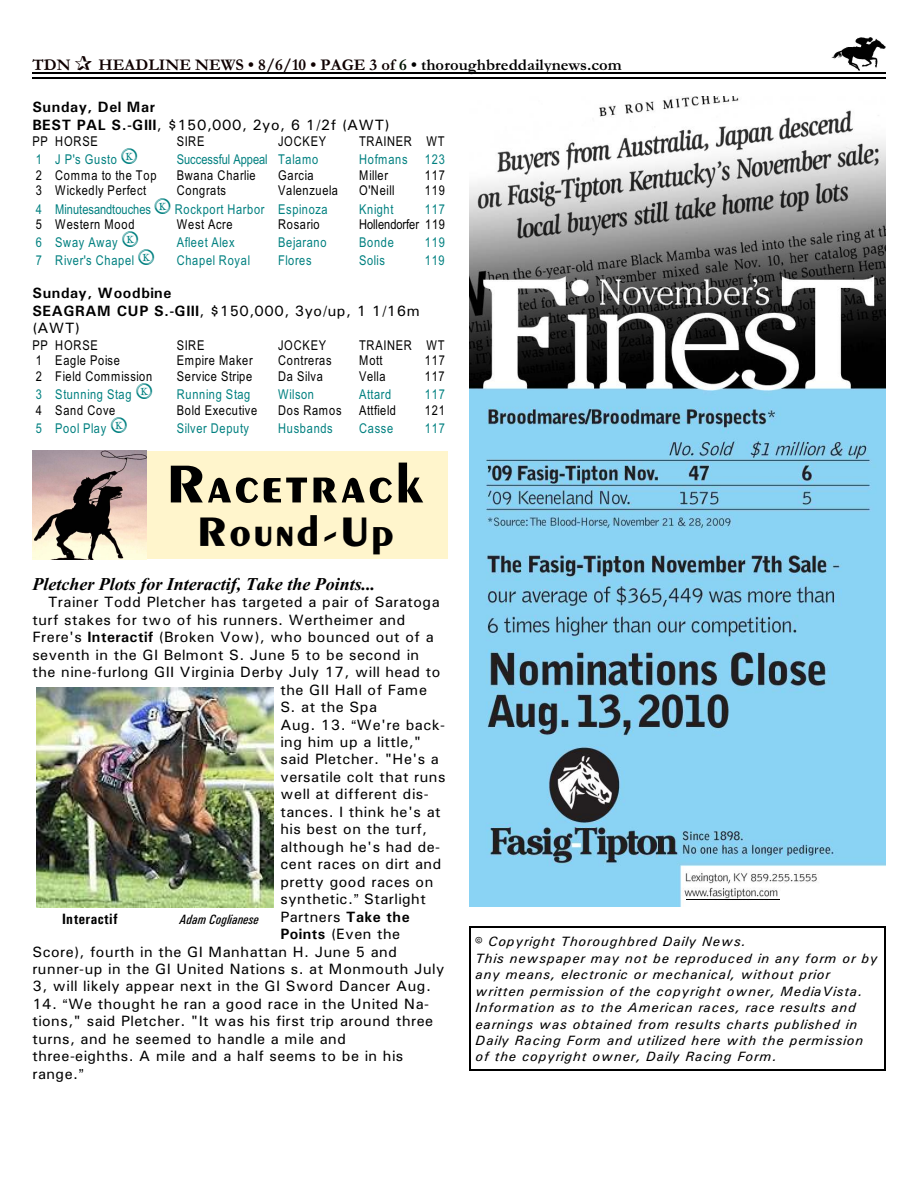
<style>
.page{position:relative;width:918px;height:1188px;background:#fff}
.page>*{position:absolute;margin:0;border:0;box-sizing:border-box;transform-origin:0 0}
.t1{font:700 52.5px "Penoir";letter-spacing:.05em;color:#000}
.t2{font:700 40.5px "Penoir";letter-spacing:.065em;color:#000}
.t3{font:italic 700 18px "Times New Roman";color:#000}
.t4{font:700 16.5px "Garamond";letter-spacing:.005em;color:#0f0000}
.t5{font:15px/17.4px "Univers";letter-spacing:.03em;color:#000}
.t6{font:700 15px/17.4px "Univers";letter-spacing:.04em;color:#000}
.t7{font:700 15px "Univers Condensed";letter-spacing:.02em;color:#000}
.t8{font:italic 13.5px/16.5px "Univers";letter-spacing:.065em;color:#000}
.t9{font:13.5px "Arial Narrow";letter-spacing:.055em;color:#000}
.t10{font:13.5px "Arial Narrow";letter-spacing:.055em;color:#008080}
.t11{font:13.5px "Arial Narrow";letter-spacing:.03em;color:#008080}
.t12{font:13.5px "Arial Narrow";color:#008080}
.t13{font:13.5px "Arial Narrow";letter-spacing:-.005em;color:#000}
.t14{font:italic 13.5px "Univers Condensed";letter-spacing:.005em;color:#000}
.t15{font:13.5px "Arial Narrow";letter-spacing:.025em;color:#000}
.s1{color:#001400}
.s2{color:#000}
.s3{font-weight:400}
.s4{font-family:"Type Keys Pro";font-size:21px}
.s5{font-weight:700}
</style>
<div class="page">
<img style="left:832px;top:38px;width:54px;height:32px">
<hr style="left:32px;top:72px;width:853px;height:1px;background:#000">
<hr style="left:32px;top:77px;width:853px;height:2px;background:#000">
<hr style="left:470px;top:926px;width:1px;height:145px;background:#000">
<hr style="left:884px;top:926px;width:1px;height:145px;background:#000">
<hr style="left:470px;top:926px;width:415px;height:1px;background:#000">
<hr style="left:470px;top:1070px;width:415px;height:1px;background:#000">
<img style="left:470px;top:97px;width:416px;height:810px">
<hr style="left:687px;top:899px;width:93px;height:1px;background:#000">
<img style="left:36px;top:687px;width:238px;height:220px">
<div style="left:32px;top:451px;width:416px;height:108px;background:#fff5cc"></div>
<img style="left:32px;top:451px;width:115px;height:108px">
<p class="t4" style="left:32px;top:59px;width:40px">TDN</p>
<p class="t4" style="left:98px;top:59px;width:525px">HEADLINE NEWS • 8/6/10 • PAGE 3 of <span class="s1">6</span> <span class="s2">• thoroughbreddailynews.com</span></p>
<p class="t6" style="left:32px;top:100px;width:359px">Sunday, Del Mar<br>BEST PAL S.-GIII<span class="s3">, $150,000, 2yo, 6 1/2f (AWT)</span></p>
<p class="t9" style="left:32px;top:136px;width:67px">PP HORSE</p>
<p class="t9" style="left:177px;top:136px;width:29px">SIRE</p>
<p class="t9" style="left:278px;top:136px;width:50px">JOCKEY</p>
<p class="t9" style="left:359px;top:136px;width:87px">TRAINER WT</p>
<p class="t10" style="left:36px;top:154px;width:104px">1 J P's Gusto <span class="s4">K</span></p>
<p class="t12" style="left:177px;top:154px;width:143px">Successful Appeal Talamo</p>
<p class="t10" style="left:359px;top:154px;width:50px">Hofmans</p>
<p class="t10" style="left:425px;top:154px;width:21px">123</p>
<p class="t9" style="left:36px;top:170px;width:122px">2 Comma to the Top</p>
<p class="t9" style="left:177px;top:170px;width:81px">Bwana Charlie</p>
<p class="t9" style="left:278px;top:170px;width:37px">Garcia</p>
<p class="t9" style="left:359px;top:170px;width:30px">Miller</p>
<p class="t9" style="left:425px;top:170px;width:21px">117</p>
<p class="t9" style="left:36px;top:186px;width:112px">3 Wickedly Perfect</p>
<p class="t9" style="left:177px;top:186px;width:51px">Congrats</p>
<p class="t9" style="left:278px;top:186px;width:61px">Valenzuela</p>
<p class="t9" style="left:359px;top:186px;width:37px">O'Neill</p>
<p class="t9" style="left:425px;top:186px;width:21px">119</p>
<p class="t11" style="left:36px;top:204px;width:293px">4 Minutesandtouches <span class="s4">K</span> Rockport Harbor Espinoza</p>
<p class="t10" style="left:359px;top:204px;width:36px">Knight</p>
<p class="t10" style="left:425px;top:204px;width:21px">117</p>
<p class="t9" style="left:36px;top:219px;width:100px">5 Western Mood</p>
<p class="t9" style="left:177px;top:219px;width:57px">West Acre</p>
<p class="t9" style="left:278px;top:219px;width:43px">Rosario</p>
<p class="t13" style="left:359px;top:219px;width:87px">Hollendorfer 119</p>
<p class="t10" style="left:36px;top:237px;width:104px">6 Sway Away <span class="s4">K</span></p>
<p class="t10" style="left:177px;top:237px;width:59px">Afleet Alex</p>
<p class="t10" style="left:278px;top:237px;width:50px">Bejarano</p>
<p class="t10" style="left:359px;top:237px;width:36px">Bonde</p>
<p class="t10" style="left:425px;top:237px;width:21px">119</p>
<p class="t10" style="left:36px;top:255px;width:216px">7 River's Chapel <span class="s4">K</span> Chapel Royal</p>
<p class="t10" style="left:278px;top:255px;width:35px">Flores</p>
<p class="t10" style="left:359px;top:255px;width:27px">Solis</p>
<p class="t10" style="left:425px;top:255px;width:21px">119</p>
<p class="t6" style="left:32px;top:286px;width:389px">Sunday, Woodbine<br>SEAGRAM CUP S.-GIII<span class="s3">, $150,000, 3yo/up, 1 1/16m (AWT)</span></p>
<p class="t9" style="left:32px;top:340px;width:67px">PP HORSE</p>
<p class="t9" style="left:177px;top:340px;width:29px">SIRE</p>
<p class="t9" style="left:278px;top:340px;width:50px">JOCKEY</p>
<p class="t9" style="left:359px;top:340px;width:87px">TRAINER WT</p>
<p class="t9" style="left:36px;top:356px;width:86px">1 Eagle Poise</p>
<p class="t9" style="left:177px;top:356px;width:78px">Empire Maker</p>
<p class="t9" style="left:278px;top:356px;width:55px">Contreras</p>
<p class="t9" style="left:359px;top:356px;width:25px">Mott</p>
<p class="t9" style="left:425px;top:356px;width:21px">117</p>
<p class="t9" style="left:36px;top:371px;width:118px">2 Field Commission</p>
<p class="t9" style="left:177px;top:371px;width:77px">Service Stripe</p>
<p class="t9" style="left:278px;top:371px;width:46px">Da Silva</p>
<p class="t9" style="left:359px;top:371px;width:28px">Vella</p>
<p class="t9" style="left:425px;top:371px;width:21px">117</p>
<p class="t10" style="left:36px;top:390px;width:216px">3 Stunning Stag <span class="s4">K</span> Running Stag</p>
<p class="t10" style="left:278px;top:390px;width:38px">Wilson</p>
<p class="t10" style="left:359px;top:390px;width:34px">Attard</p>
<p class="t10" style="left:425px;top:390px;width:21px">117</p>
<p class="t9" style="left:36px;top:405px;width:81px">4 Sand Cove</p>
<p class="t9" style="left:177px;top:405px;width:82px">Bold Executive</p>
<p class="t9" style="left:278px;top:405px;width:65px">Dos Ramos</p>
<p class="t15" style="left:359px;top:405px;width:38px">Attfield</p>
<p class="t9" style="left:425px;top:405px;width:21px">121</p>
<p class="t10" style="left:36px;top:423px;width:93px">5 Pool Play <span class="s4">K</span></p>
<p class="t10" style="left:177px;top:423px;width:74px">Silver Deputy</p>
<p class="t10" style="left:278px;top:423px;width:56px">Husbands</p>
<p class="t10" style="left:359px;top:423px;width:36px">Casse</p>
<p class="t10" style="left:425px;top:423px;width:21px">117</p>
<h1 class="t1" style="left:169px;top:463px;width:257px">Racetrack</h1>
<h2 class="t2" style="left:199px;top:515px;width:196px">Round-Up</h2>
<p class="t3" style="left:32px;top:578px;width:345px">Pletcher Plots for Interactif, Take the Points...</p>
<p class="t5" style="left:48px;top:595px;width:393px">Trainer Todd Pletcher has targeted a pair of Saratoga</p>
<p class="t5" style="left:32px;top:612px;width:374px">turf stakes for two of his runners. Wertheimer and</p>
<p class="t5" style="left:32px;top:630px;width:403px">Frere's <span class="s5">Interactif</span> (Broken Vow), who bounced out of a</p>
<p class="t5" style="left:32px;top:647px;width:388px">seventh in the GI Belmont S. June 5 to be second in</p>
<p class="t5" style="left:32px;top:665px;width:410px">the nine-furlong GII Virginia Derby July 17, will head to</p>
<p class="t5" style="left:280px;top:682px;width:148px">the GII Hall of Fame</p>
<p class="t5" style="left:280px;top:700px;width:98px">S. at the Spa</p>
<p class="t5" style="left:280px;top:717px;width:166px">Aug. 13. We're back-</p>
<p class="t5" style="left:280px;top:734px;width:142px">ing him up a little,"</p>
<p class="t5" style="left:280px;top:752px;width:160px">said Pletcher. "He's a</p>
<p class="t5" style="left:280px;top:769px;width:167px">versatile colt that runs</p>
<p class="t5" style="left:280px;top:787px;width:150px">well at different dis-</p>
<p class="t5" style="left:280px;top:804px;width:162px">tances. I think he's at</p>
<p class="t5" style="left:280px;top:822px;width:148px">his best on the turf,</p>
<p class="t5" style="left:280px;top:839px;width:161px">although he's had de-</p>
<p class="t5" style="left:280px;top:857px;width:162px">cent races on dirt and</p>
<p class="t5" style="left:280px;top:874px;width:154px">pretty good races on</p>
<p class="t5" style="left:280px;top:892px;width:147px">synthetic. Starlight</p>
<p class="t5" style="left:280px;top:909px;width:131px">Partners <span class="s5">Take the</span></p>
<p class="t5" style="left:280px;top:927px;width:121px"><span class="s5">Points</span> (Even the</p>
<p class="t5" style="left:32px;top:944px;width:366px">Score), fourth in the GI Manhattan H. June 5 and</p>
<p class="t5" style="left:32px;top:961px;width:413px">runner-up in the GI United Nations s. at Monmouth July</p>
<p class="t5" style="left:32px;top:979px;width:400px">3, will likely appear next in the GI Sword Dancer Aug.</p>
<p class="t5" style="left:32px;top:996px;width:402px">14. We thought he ran a good race in the United Na&shy;tions," said Pletcher. "It was his first trip around three turns, and he seemed to handle a mile and three-eighths. A mile and a half seems to be in his range.</p>
<p class="t7" style="left:62px;top:914px;width:57px">Interactif</p>
<p class="t14" style="left:180px;top:915px;width:81px">Adam Coglianese</p>
<p class="t8" style="left:476px;top:935px;width:404px;text-indent:12px">Copyright Thoroughbred Daily News.<br>This newspaper may not be reproduced in any form or by any means, electronic or mechanical, without prior written permission of the copyright owner, MediaVista.<br>Information as to the American races, race results and earnings was obtained from results charts published in Daily Racing Form and utilized here with the permission of the copyright owner, Daily Racing Form.</p>
</div>
